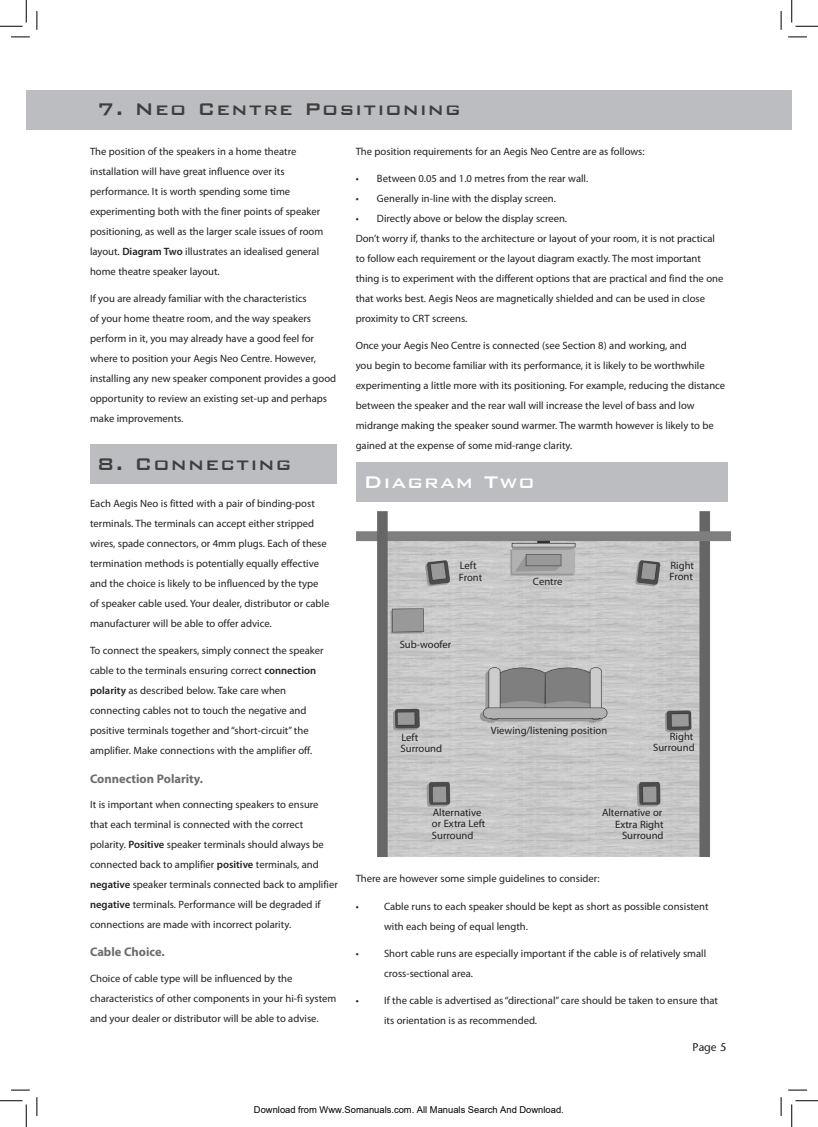
<style>
.page{position:relative;width:818px;height:1127px;background:#fff}
.page>*{position:absolute;margin:0;border:0;box-sizing:border-box;transform-origin:0 0}
.t1{font:500 22.5px "Bank Gothic";letter-spacing:.055em;color:#3e3e3f}
.t2{font:500 22.5px "Bank Gothic";letter-spacing:.055em;color:#fff}
.t3{font:700 12.5px "Myriad Pro";color:#6c6d70}
.t4{font:11.25px "Stone Sans LT";color:#231f20}
.t5{font:10.62px/20px "Myriad Pro";color:#231f20}
.t6{font:9.38px "Arial";color:#000}
.s1{font-weight:600}
</style>
<div class="page">
<div style="left:26px;top:90px;width:11px;height:39px;background:#bcbdc0"></div>
<div style="left:37px;top:90px;width:755px;height:39px;background:#bcbdc0"></div>
<img style="left:356px;top:511px;width:375px;height:345px">
<div style="left:356px;top:462px;width:372px;height:39px;background:#bcbdc0"></div>
<div style="left:90px;top:444px;width:247px;height:39px;background:#bcbdc0"></div>
<svg style="left:11px;top:36px;width:19px;height:2px"></svg>
<svg style="left:788px;top:36px;width:19px;height:2px"></svg>
<svg style="left:11px;top:1089px;width:19px;height:1px"></svg>
<svg style="left:788px;top:1089px;width:19px;height:1px"></svg>
<svg style="left:36px;top:11px;width:2px;height:19px"></svg>
<svg style="left:36px;top:1097px;width:2px;height:18px"></svg>
<svg style="left:780px;top:11px;width:2px;height:19px"></svg>
<svg style="left:780px;top:1097px;width:2px;height:18px"></svg>
<svg style="left:0;top:0;width:27px;height:27px"></svg>
<svg style="left:0;top:1100px;width:27px;height:26px"></svg>
<svg style="left:791px;top:0;width:27px;height:27px"></svg>
<svg style="left:791px;top:1100px;width:27px;height:26px"></svg>
<h1 class="t1" style="left:97px;top:97px;width:365px">7. Neo Centre Positioning</h1>
<p class="t5" style="left:90px;top:141px;width:235px">The position of the speakers in a home theatre installation will have great influence over its performance. It is worth spending some time experimenting both with the finer points of speaker positioning, as well as the larger scale issues of room layout. <span class="s1">Diagram Two</span> illustrates an idealised general home theatre speaker layout.</p>
<p class="t5" style="left:90px;top:288px;width:248px">If you are already familiar with the characteristics<br>of your home theatre room, and the way speakers perform in it, you may already have a good feel for where to position your Aegis Neo Centre. However, installing any new speaker component provides a good opportunity to review an existing set-up and perhaps make improvements.</p>
<p class="t5" style="left:356px;top:141px;width:290px">The position requirements for an Aegis Neo Centre are as follows:</p>
<p class="t5" style="left:356px;top:168px;width:234px">• Between 0.05 and 1.0 metres from the rear wall.</p>
<p class="t5" style="left:356px;top:188px;width:202px">• Generally in-line with the display screen.</p>
<p class="t5" style="left:356px;top:208px;width:369px">• Directly above or below the display screen.<br>Don’t worry if, thanks to the architecture or layout of your room, it is not practical to follow each requirement or the layout diagram exactly. The most important thing is to experiment with the different options that are practical and find the one that works best. Aegis Neos are magnetically shielded and can be used in close proximity to CRT screens.</p>
<p class="t5" style="left:356px;top:335px;width:371px">Once your Aegis Neo Centre is connected (see Section 8) and working, and<br>you begin to become familiar with its performance, it is likely to be worthwhile experimenting a little more with its positioning. For example, reducing the distance between the speaker and the rear wall will increase the level of bass and low midrange making the speaker sound warmer. The warmth however is likely to be gained at the expense of some mid-range clarity.</p>
<h1 class="t1" style="left:97px;top:452px;width:196px">8. Connecting</h1>
<p class="t5" style="left:90px;top:493px;width:241px">Each Aegis Neo is fitted with a pair of binding-post terminals. The terminals can accept either stripped wires, spade connectors, or 4mm plugs. Each of these termination methods is potentially equally effective and the choice is likely to be influenced by the type of speaker cable used. Your dealer, distributor or cable manufacturer will be able to offer advice.</p>
<p class="t5" style="left:90px;top:640px;width:235px">To connect the speakers, simply connect the speaker cable to the terminals ensuring correct <span class="s1">connection polarity</span> as described below. Take care when connecting cables not to touch the negative and positive terminals together and “short-circuit” the amplifier. Make connections with the amplifier off.</p>
<p class="t3" style="left:90px;top:770px;width:115px">Connection Polarity.</p>
<p class="t5" style="left:90px;top:794px;width:249px">It is important when connecting speakers to ensure that each terminal is connected with the correct polarity. <span class="s1">Positive</span> speaker terminals should always be connected back to amplifier <span class="s1">positive</span> terminals, and <span class="s1">negative</span> speaker terminals connected back to amplifier <span class="s1">negative</span> terminals. Performance will be degraded if connections are made with incorrect polarity.</p>
<p class="t3" style="left:90px;top:943px;width:76px">Cable Choice.</p>
<p class="t5" style="left:90px;top:967px;width:248px">Choice of cable type will be influenced by the characteristics of other components in your hi-fi system and your dealer or distributor will be able to advise.</p>
<h1 class="t2" style="left:363px;top:469px;width:173px">Diagram Two</h1>
<p class="t5" style="left:459px;top:559px;width:25px;line-height:11.2px">Left<br>Front</p>
<p class="t5" style="left:400px;top:633px;width:53px">Sub-woofer</p>
<p class="t5" style="left:533px;top:571px;width:31px">Centre</p>
<p class="t5" style="left:669px;top:559px;width:26px;line-height:11.2px">Right<br>Front</p>
<p class="t5" style="left:491px;top:720px;width:118px">Viewing/listening position</p>
<p class="t5" style="left:401px;top:731px;width:43px;line-height:11.2px">Left<br>Surround</p>
<p class="t5" style="left:653px;top:730px;width:43px;line-height:11.2px;text-align:right">Right<br>Surround</p>
<p class="t5" style="left:432px;top:806px;width:55px;line-height:11.2px">Alternative or Extra Left<br>Surround</p>
<p class="t5" style="left:602px;top:806px;width:63px;line-height:11.2px;text-align:right">Alternative or<br>Extra Right<br>Surround</p>
<p class="t5" style="left:356px;top:868px;width:245px">There are however some simple guidelines to consider:</p>
<p class="t5" style="left:384px;top:895px;width:326px;text-indent:-28px">• Cable runs to each speaker should be kept as short as possible consistent with each being of equal length.</p>
<p class="t5" style="left:384px;top:942px;width:324px;text-indent:-28px">• Short cable runs are especially important if the cable is of relatively small cross-sectional area.</p>
<p class="t5" style="left:384px;top:989px;width:336px;text-indent:-28px">• If the cable is advertised as “directional” care should be taken to ensure that its orientation is as recommended.</p>
<p class="t4" style="left:693px;top:1039px;width:26px">Page</p>
<p class="t6" style="left:254px;top:1103px;width:311px">Download from Www.Somanuals.com. All Manuals Search And Download.</p>
</div>
